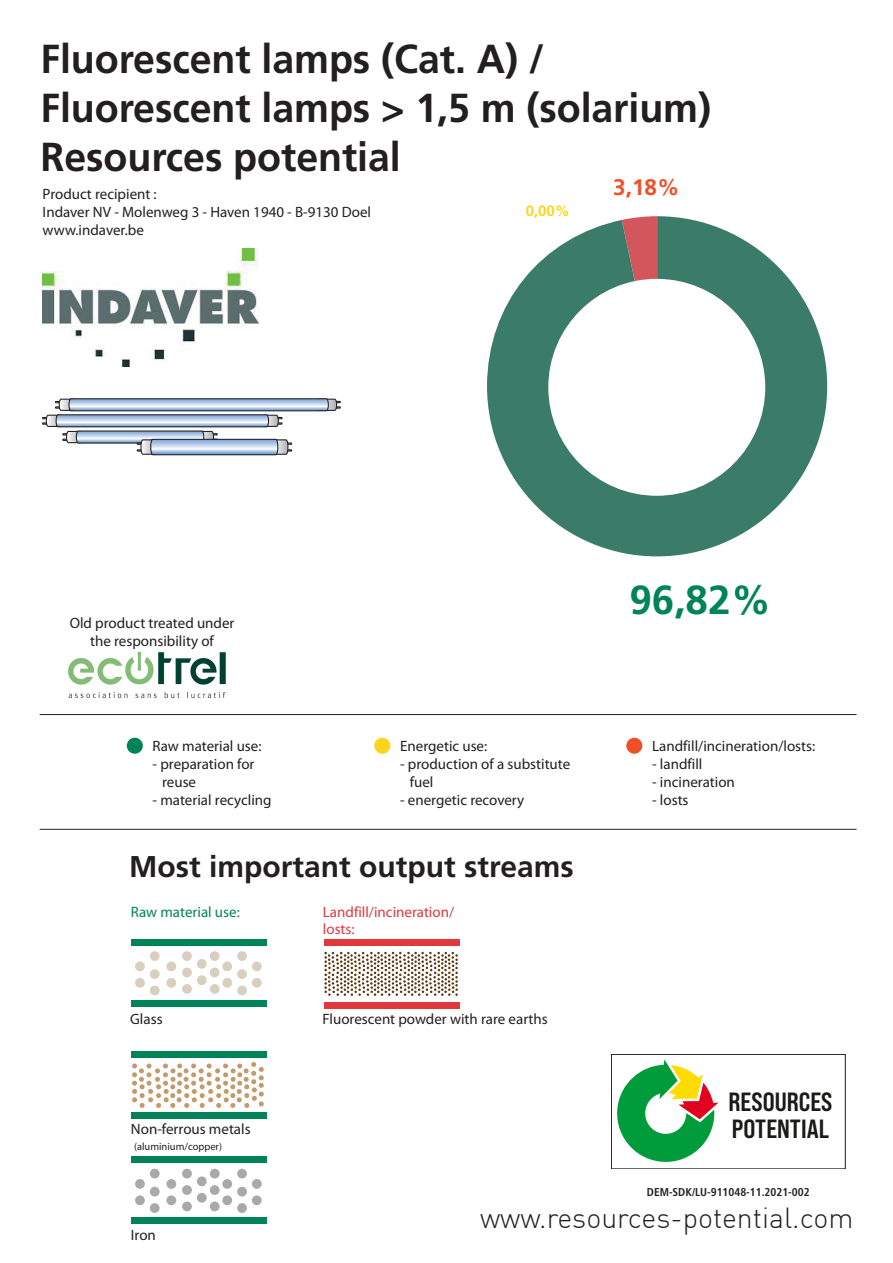
<style>
.page{position:relative;width:893px;height:1263px;background:#fff}
.page>*{position:absolute;margin:0;border:0;box-sizing:border-box;transform-origin:0 0}
.t1{font:700 40.5px/48.6px "Frutiger LT Std";color:#231f20}
.t2{font:700 40.5px "Frutiger LT Std";color:#008356}
.t3{font:700 30px "Frutiger LT Std";color:#231f20}
.t4{font:300 28.5px "DIN";color:#231f20}
.t5{font:26.4px/26.4px "Bebas Neue Pro Sm E Bd";color:#1a1a18}
.t6{font:700 22.5px "Frutiger LT Std";color:#f05028}
.t7{font:15px/18px "Myriad Pro";color:#231f20}
.t8{font:15px/16.5px "Myriad Pro";color:#e1373d}
.t9{font:15px "Myriad Pro";color:#008356}
.t10{font:700 15px "Frutiger LT Std";color:#fed41d}
.t11{font:700 condensed 11.4px "Frutiger LT Std";color:#231f20}
.t12{font:10.5px "Myriad Pro";color:#231f20}
</style>
<div class="page">
<svg style="left:617px;top:1059px;width:101px;height:103px"></svg>
<div style="left:611px;top:1054px;width:234px;height:115px;border:1px solid #1a1a18"></div>
<div style="left:182px;top:984px;width:10px;height:10px;background:#d9cfc1;border-radius:50%"></div>
<div style="left:210px;top:984px;width:10px;height:10px;background:#d9cfc1;border-radius:50%"></div>
<div style="left:197px;top:975px;width:10px;height:10px;background:#d9cfc1;border-radius:50%"></div>
<div style="left:182px;top:967px;width:10px;height:10px;background:#d9cfc1;border-radius:50%"></div>
<div style="left:210px;top:967px;width:10px;height:10px;background:#d9cfc1;border-radius:50%"></div>
<div style="left:197px;top:959px;width:10px;height:10px;background:#d9cfc1;border-radius:50%"></div>
<div style="left:182px;top:951px;width:10px;height:10px;background:#d9cfc1;border-radius:50%"></div>
<div style="left:210px;top:951px;width:10px;height:10px;background:#d9cfc1;border-radius:50%"></div>
<div style="left:150px;top:951px;width:10px;height:10px;background:#d9cfc1;border-radius:50%"></div>
<div style="left:150px;top:986px;width:10px;height:9px;background:#d9cfc1;border-radius:50%"></div>
<div style="left:135px;top:978px;width:10px;height:10px;background:#d9cfc1;border-radius:50%"></div>
<div style="left:166px;top:978px;width:10px;height:10px;background:#d9cfc1;border-radius:50%"></div>
<div style="left:150px;top:969px;width:10px;height:10px;background:#d9cfc1;border-radius:50%"></div>
<div style="left:135px;top:961px;width:10px;height:10px;background:#d9cfc1;border-radius:50%"></div>
<div style="left:166px;top:961px;width:10px;height:10px;background:#d9cfc1;border-radius:50%"></div>
<div style="left:237px;top:951px;width:10px;height:10px;background:#d9cfc1;border-radius:50%"></div>
<div style="left:237px;top:986px;width:10px;height:9px;background:#d9cfc1;border-radius:50%"></div>
<div style="left:222px;top:978px;width:10px;height:10px;background:#d9cfc1;border-radius:50%"></div>
<div style="left:252px;top:978px;width:10px;height:10px;background:#d9cfc1;border-radius:50%"></div>
<div style="left:237px;top:969px;width:10px;height:10px;background:#d9cfc1;border-radius:50%"></div>
<div style="left:222px;top:961px;width:10px;height:10px;background:#d9cfc1;border-radius:50%"></div>
<div style="left:252px;top:961px;width:10px;height:10px;background:#d9cfc1;border-radius:50%"></div>
<div style="left:182px;top:1201px;width:10px;height:10px;background:#a8a9ad;border-radius:50%"></div>
<div style="left:210px;top:1201px;width:10px;height:10px;background:#a8a9ad;border-radius:50%"></div>
<div style="left:197px;top:1193px;width:10px;height:9px;background:#a8a9ad;border-radius:50%"></div>
<div style="left:182px;top:1185px;width:10px;height:10px;background:#a8a9ad;border-radius:50%"></div>
<div style="left:210px;top:1185px;width:10px;height:10px;background:#a8a9ad;border-radius:50%"></div>
<div style="left:197px;top:1176px;width:10px;height:10px;background:#a8a9ad;border-radius:50%"></div>
<div style="left:182px;top:1169px;width:10px;height:9px;background:#a8a9ad;border-radius:50%"></div>
<div style="left:210px;top:1169px;width:10px;height:9px;background:#a8a9ad;border-radius:50%"></div>
<div style="left:150px;top:1169px;width:10px;height:9px;background:#a8a9ad;border-radius:50%"></div>
<div style="left:150px;top:1203px;width:10px;height:10px;background:#a8a9ad;border-radius:50%"></div>
<div style="left:135px;top:1195px;width:10px;height:10px;background:#a8a9ad;border-radius:50%"></div>
<div style="left:166px;top:1195px;width:10px;height:10px;background:#a8a9ad;border-radius:50%"></div>
<div style="left:150px;top:1187px;width:10px;height:9px;background:#a8a9ad;border-radius:50%"></div>
<div style="left:135px;top:1179px;width:10px;height:10px;background:#a8a9ad;border-radius:50%"></div>
<div style="left:166px;top:1179px;width:10px;height:10px;background:#a8a9ad;border-radius:50%"></div>
<div style="left:237px;top:1169px;width:10px;height:9px;background:#a8a9ad;border-radius:50%"></div>
<div style="left:237px;top:1203px;width:10px;height:10px;background:#a8a9ad;border-radius:50%"></div>
<div style="left:222px;top:1195px;width:10px;height:10px;background:#a8a9ad;border-radius:50%"></div>
<div style="left:252px;top:1195px;width:10px;height:10px;background:#a8a9ad;border-radius:50%"></div>
<div style="left:237px;top:1187px;width:10px;height:9px;background:#a8a9ad;border-radius:50%"></div>
<div style="left:222px;top:1179px;width:10px;height:10px;background:#a8a9ad;border-radius:50%"></div>
<div style="left:252px;top:1179px;width:10px;height:10px;background:#a8a9ad;border-radius:50%"></div>
<div style="left:131px;top:1051px;width:135px;height:6px;background:#008356"></div>
<div style="left:131px;top:1112px;width:135px;height:6px;background:#008356"></div>
<div style="left:131px;top:939px;width:135px;height:7px;background:#008356"></div>
<div style="left:131px;top:1000px;width:135px;height:7px;background:#008356"></div>
<svg style="left:132px;top:1062px;width:132px;height:46px"></svg>
<svg style="left:324px;top:952px;width:134px;height:44px"></svg>
<div style="left:131px;top:1156px;width:135px;height:7px;background:#008356"></div>
<div style="left:131px;top:1217px;width:135px;height:7px;background:#008356"></div>
<div style="left:626px;top:738px;width:16px;height:16px;background:#f05028;border-radius:50%"></div>
<div style="left:127px;top:738px;width:16px;height:16px;background:#008356;border-radius:50%"></div>
<svg style="left:374px;top:737px;width:16px;height:17px"></svg>
<hr style="left:40px;top:714px;width:817px;height:1px;background:#231f20">
<hr style="left:40px;top:829px;width:817px;height:1px;background:#231f20">
<div style="left:324px;top:939px;width:136px;height:7px;background:#e1373d"></div>
<div style="left:324px;top:1002px;width:136px;height:7px;background:#e1373d"></div>
<img style="left:43px;top:248px;width:216px;height:118px">
<img style="left:68px;top:652px;width:158px;height:47px">
<svg style="left:42px;top:398px;width:299px;height:58px"></svg>
<svg style="left:487px;top:216px;width:340px;height:340px;fill:#3b7c69"></svg>
<div style="left:548px;top:279px;width:217px;height:217px;background:#fff;border-radius:50%"></div>
<h1 class="t1" style="left:41px;top:35px;width:672px">Fluorescent lamps (Cat. A) /<br>Fluorescent lamps &gt; 1,5 m (solarium)<br>Resources potential</h1>
<p class="t7" style="left:43px;top:184px;width:330px">Product recipient :<br>Indaver NV - Molenweg 3 - Haven 1940 - B-9130 Doel www.indaver.be</p>
<h3 class="t6" style="left:613px;top:174px;width:68px">3,18%</h3>
<p class="t10" style="left:526px;top:202px;width:46px">0,00%</p>
<p class="t7" style="left:70px;top:614px;width:166px;text-align:center">Old product treated under the responsibility of</p>
<p class="t7" style="left:153px;top:736px;width:110px">Raw material use:</p>
<p class="t7" style="left:162px;top:754px;width:94px;text-indent:-10px">- preparation for reuse</p>
<p class="t7" style="left:153px;top:790px;width:120px">- material recycling</p>
<p class="t7" style="left:400px;top:736px;width:89px">Energetic use:</p>
<p class="t7" style="left:410px;top:754px;width:162px;text-indent:-10px">- production of a substitute fuel</p>
<p class="t7" style="left:400px;top:790px;width:126px">- energetic recovery</p>
<h2 class="t3" style="left:129px;top:849px;width:446px">Most important output streams</h2>
<p class="t9" style="left:131px;top:903px;width:110px">Raw material use:</p>
<p class="t8" style="left:323px;top:904px;width:133px">Landfill/incineration/ losts:</p>
<p class="t7" style="left:130px;top:1010px;width:34px">Glass</p>
<p class="t7" style="left:131px;top:1120px;width:121px">Non-ferrous metals</p>
<p class="t12" style="left:134px;top:1140px;width:89px">(aluminium/copper)</p>
<p class="t7" style="left:323px;top:1009px;width:227px">Fluorescent powder with rare earths</p>
<h1 class="t2" style="left:629px;top:576px;width:143px">96,82%</h1>
<p class="t7" style="left:652px;top:736px;width:165px">Landfill/incineration/losts:</p>
<p class="t7" style="left:652px;top:754px;width:52px">- landfill</p>
<p class="t7" style="left:652px;top:772px;width:84px">- incineration</p>
<p class="t7" style="left:652px;top:790px;width:38px">- losts</p>
<h3 class="t5" style="left:728px;top:1088px;width:105px">RESOURCES<br>POTENTIAL</h3>
<p class="t11" style="left:647px;top:1185px;width:164px">DEM-SDK/LU-911048-11.2021-002</p>
<p class="t7" style="left:131px;top:1226px;width:27px">Iron</p>
<h3 class="t4" style="left:480px;top:1200px;width:375px">www.resources-potential.com</h3>
</div>
